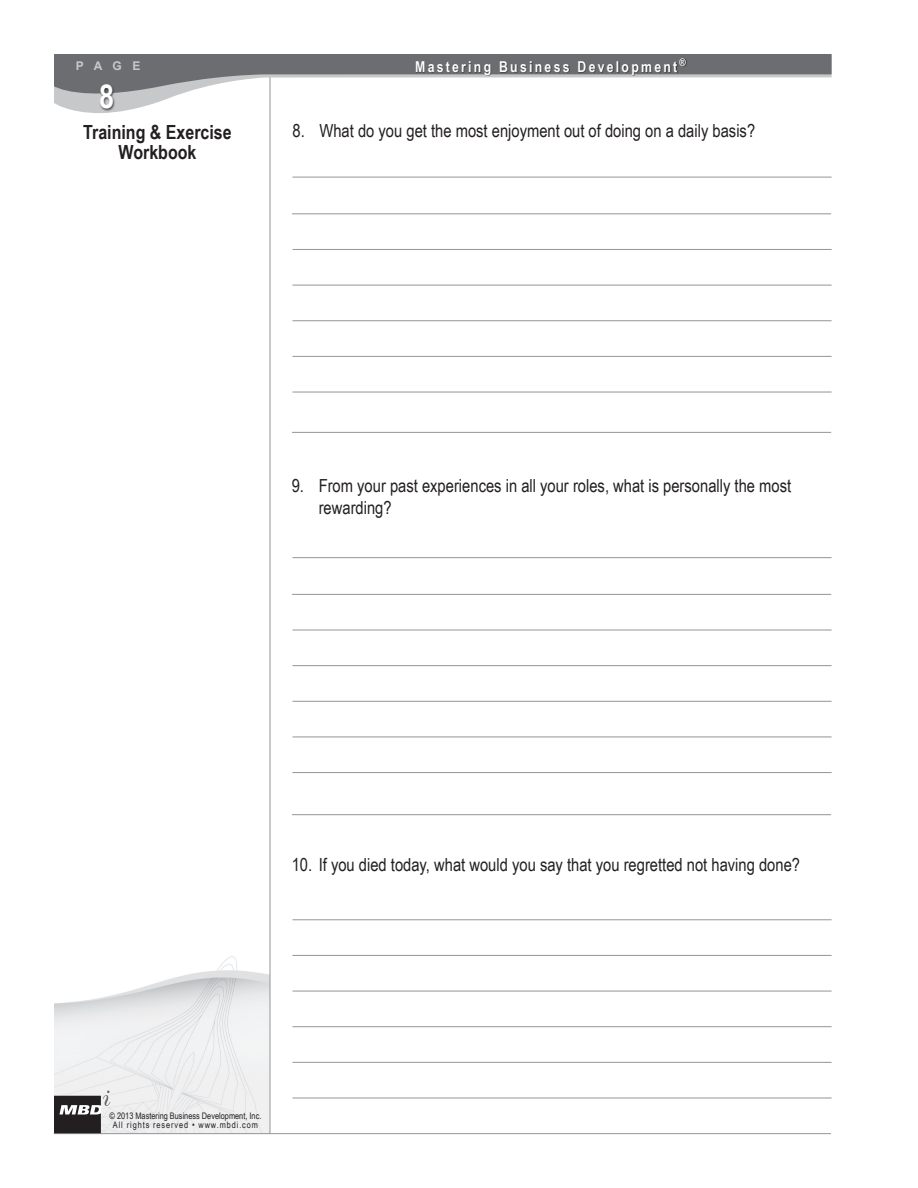
<style>
.page{position:relative;width:918px;height:1188px;background:#fff}
.page>*{position:absolute;margin:0;border:0;box-sizing:border-box;transform-origin:0 0}
.t1{font:700 33px "Arial Narrow";color:#fff}
.t2{font:700 19.5px/20.4px "Arial Narrow";color:#231f20;text-align:center}
.t3{font:18px/21.6px "Arial Narrow";color:#231f20}
.t4{font:700 15px "Arial Narrow";letter-spacing:.15em;color:#fff}
.t5{font:700 12px "Arial";color:#c7c8ca}
.t6{font:9px/9.3px "Arial Narrow";color:#231f20;text-align:center}
</style>
<div class="page">
<img style="left:54px;top:921px;width:216px;height:212px">
<hr style="left:54px;top:1133px;width:777px;height:1px;background:#939598">
<hr style="left:270px;top:75px;width:1px;height:1059px;background:#939598">
<svg style="left:54px;top:1091px;width:56px;height:42px"></svg>
<svg style="left:54px;top:103px;width:217px;height:10px"></svg>
<svg style="left:54px;top:54px;width:778px;height:49px"></svg>
<div style="left:99px;top:84px;width:17px;height:28px;background:#231f20;opacity:.73"></div>
<div style="left:416px;top:58px;width:271px;height:18px;background:#231f20;opacity:.75"></div>
<hr style="left:293px;top:919px;width:539px;height:1px;background:#939598">
<hr style="left:293px;top:955px;width:539px;height:1px;background:#939598">
<hr style="left:293px;top:991px;width:539px;height:1px;background:#939598">
<hr style="left:293px;top:1026px;width:539px;height:1px;background:#939598">
<hr style="left:293px;top:1062px;width:539px;height:1px;background:#939598">
<hr style="left:293px;top:1098px;width:539px;height:1px;background:#939598">
<hr style="left:292px;top:594px;width:539px;height:1px;background:#939598">
<hr style="left:293px;top:630px;width:539px;height:1px;background:#939598">
<hr style="left:293px;top:665px;width:539px;height:1px;background:#939598">
<hr style="left:293px;top:701px;width:539px;height:1px;background:#939598">
<hr style="left:293px;top:737px;width:539px;height:1px;background:#939598">
<hr style="left:293px;top:772px;width:539px;height:1px;background:#939598">
<hr style="left:293px;top:557px;width:539px;height:1px;background:#939598">
<hr style="left:292px;top:213px;width:539px;height:1px;background:#939598">
<hr style="left:293px;top:249px;width:539px;height:1px;background:#939598">
<hr style="left:293px;top:285px;width:539px;height:1px;background:#939598">
<hr style="left:293px;top:320px;width:539px;height:1px;background:#939598">
<hr style="left:293px;top:356px;width:539px;height:1px;background:#939598">
<hr style="left:293px;top:392px;width:539px;height:1px;background:#939598">
<hr style="left:293px;top:177px;width:539px;height:1px;background:#939598">
<hr style="left:292px;top:432px;width:539px;height:1px;background:#939598">
<hr style="left:292px;top:814px;width:539px;height:1px;background:#939598">
<p class="t5" style="left:76px;top:57px;width:66px">P A G E</p>
<h1 class="t1" style="left:99px;top:71px;width:17px">8</h1>
<p class="t2" style="left:83px;top:121px;width:150px">Training &amp; Exercise<br>Workbook</p>
<p class="t4" style="left:415px;top:55px;width:272px">Mastering Business Development<sup>®</sup></p>
<p class="t3" style="left:293px;top:119px;width:464px">8. What do you get the most enjoyment out of doing on a daily basis?</p>
<p class="t3" style="left:319px;top:474px;width:474px;text-indent:-27px">9. From your past experiences in all your roles, what is personally the most rewarding?</p>
<p class="t3" style="left:292px;top:853px;width:510px">10. If you died today, what would you say that you regretted not having done?</p>
<p class="t6" style="left:110px;top:1111px;width:153px">© 2013 Mastering Business Development, Inc.<br>All rights reserved • www.mbdi.com</p>
</div>
